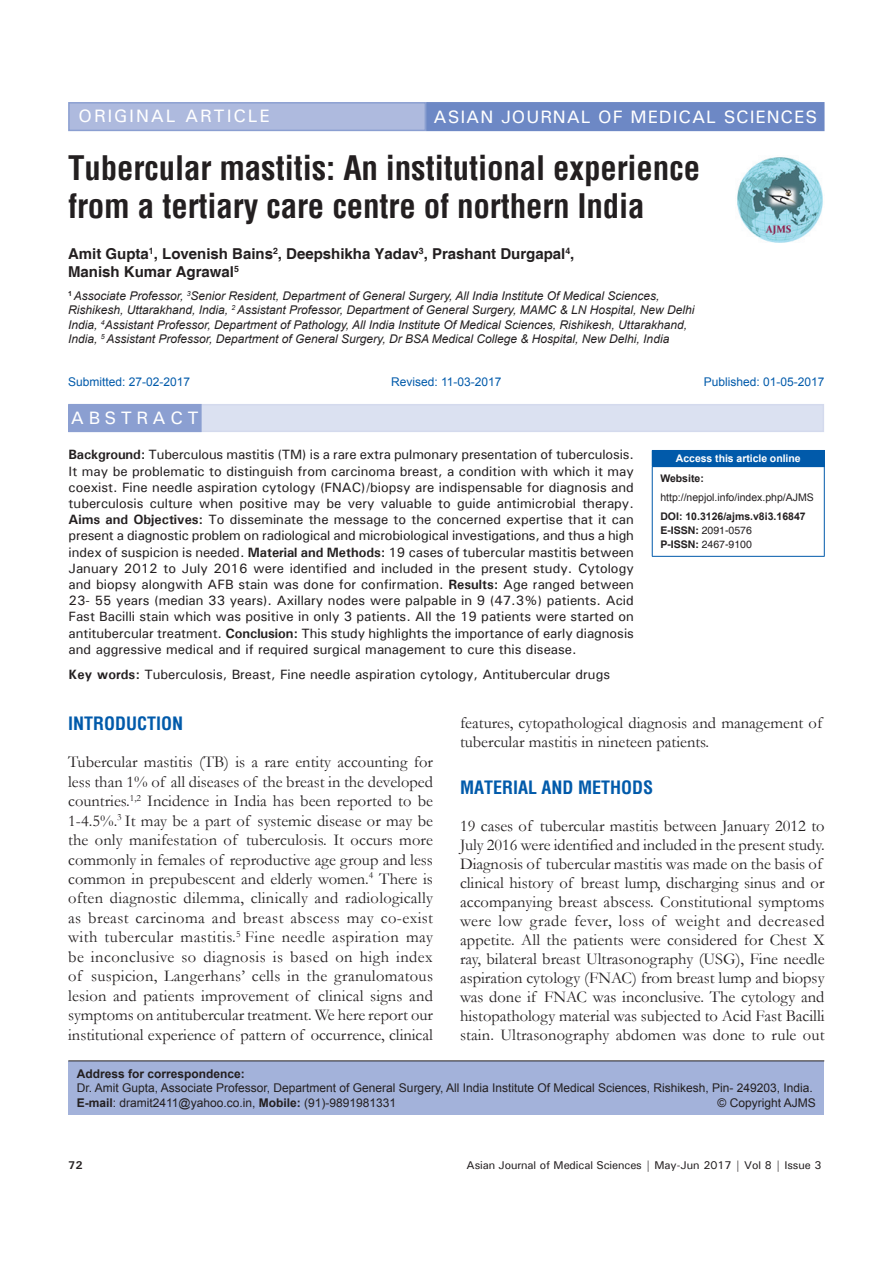
<style>
.page{position:relative;width:893px;height:1263px;background:#fff}
.page>*{position:absolute;margin:0;border:0;box-sizing:border-box;transform-origin:0 0}
.AT{font:700 condensed 33px/37.5px "Helvetica";letter-spacing:-.005em;color:#231f20}
.t1{font:700 condensed 18px "Helvetica";color:#015aaa}
.AH{font:500 18px "Univers";letter-spacing:.05em;color:#fff}
.AH-2{font:500 18px "Univers";letter-spacing:.1em;color:#fff}
.ABSH{font:500 18px "Univers";letter-spacing:.25em;color:#fff}
.TX{font:16.5px/19.5px "Garamond";color:#231f20}
.AU{font:700 15px/18px "Helvetica";color:#231f20}
.ABS{font:500 13.5px/16.2px "Univers";color:#231f20;text-align:justify}
.KWD{font:500 13.5px "Univers";color:#231f20}
.AFF{font:italic 12px/14.4px "Arial";color:#231f20}
.ADD{font:12px/14.4px "Arial";color:#231f20}
.HIS_1{font:12px "Arial";color:#015aaa}
.t2{font:500 11.25px "Univers";letter-spacing:-.01em;color:#231f20}
.t3{font:700 11.25px "Univers";color:#231f20}
.t4{font:700 10.5px/14.2px "Arial";color:#231f20}
.t5{font:10.5px/18.8px "Arial";color:#231f20}
.t6{font:700 10.5px "Arial";letter-spacing:-.005em;color:#fff}
.s1{font-weight:700}
.s2{font-family:"Helvetica"}
.s3{font-family:"Helvetica";font-weight:400}
</style>
<div class="page">
<div style="left:69px;top:404px;width:755px;height:28px;background:#dbe1f1"></div>
<div style="left:69px;top:405px;width:132px;height:26px;background:#8b9fd1"></div>
<div style="left:68px;top:404px;width:134px;height:28px;border:2px solid #8b9fd1"></div>
<div style="left:69px;top:103px;width:356px;height:27px;background:#aebade"></div>
<div style="left:68px;top:102px;width:358px;height:29px;border:2px solid #8b9fd1"></div>
<div style="left:427px;top:103px;width:397px;height:27px;background:#6d88c5"></div>
<div style="left:426px;top:102px;width:398px;height:29px;border:2px solid #6d88c5"></div>
<div style="left:652px;top:450px;width:172px;height:17px;background:#015aaa"></div>
<hr style="left:652px;top:450px;width:173px;height:1px;background:#015aaa">
<svg style="left:824px;top:451px;width:1px;height:15px"></svg>
<hr style="left:652px;top:467px;width:1px;height:89px;background:#015aaa">
<hr style="left:652px;top:466px;width:173px;height:1px;background:#015aaa">
<hr style="left:824px;top:467px;width:1px;height:89px;background:#015aaa">
<hr style="left:652px;top:556px;width:173px;height:1px;background:#015aaa">
<img style="left:737px;top:157px;width:86px;height:86px">
<div style="left:68px;top:1061px;width:756px;height:53px;background:#a3b2da"></div>
<hr style="left:68px;top:1060px;width:756px;height:1px;background:#231f20">
<p class="AH-2" style="left:79px;top:105px;width:192px">ORIGINAL ARTICLE</p>
<p class="AH" style="left:434px;top:105px;width:385px">ASIAN JOURNAL OF MEDICAL SCIENCES</p>
<p class="AT" style="left:68px;top:149px;width:634px">Tubercular mastitis: An institutional experience from a tertiary care centre of northern India</p>
<p class="AU" style="left:68px;top:246px;width:508px">Amit Gupta<sup>1</sup>, Lovenish Bains<sup>2</sup>, Deepshikha Yadav<sup>3</sup>, Prashant Durgapal<sup>4</sup>,<br>Manish Kumar Agrawal<sup>5</sup></p>
<p class="AFF" style="left:68px;top:289px;width:628px"><sup>1</sup> Associate Professor, <sup>3</sup>Senior Resident, Department of General Surgery, All India Institute Of Medical Sciences,<br>Rishikesh, Uttarakhand, India, <sup>2</sup> Assistant Professor, Department of General Surgery, MAMC &amp; LN Hospital, New Delhi</p>
<p class="AFF" style="left:68px;top:318px;width:620px">India, <sup>4</sup>Assistant Professor, Department of Pathology, All India Institute Of Medical Sciences, Rishikesh, Uttarakhand,<br>India, <sup>5</sup> Assistant Professor, Department of General Surgery, Dr BSA Medical College &amp; Hospital, New Delhi, India</p>
<p class="HIS_1" style="left:68px;top:373px;width:124px">Submitted: 27-02-2017</p>
<p class="HIS_1" style="left:391px;top:373px;width:112px">Revised: 11-03-2017</p>
<p class="HIS_1" style="left:704px;top:373px;width:122px">Published: 01-05-2017</p>
<p class="ABSH" style="left:71px;top:406px;width:129px">ABSTRACT</p>
<p class="ABS" style="left:69px;top:446px;width:567px"><span class="s1">Background:</span> Tuberculous mastitis (TM) is a rare extra pulmonary presentation of tuberculosis.<br>It may be problematic to distinguish from carcinoma breast, a condition with which it may coexist. Fine needle aspiration cytology (FNAC)/biopsy are indispensable for diagnosis and tuberculosis culture when positive may be very valuable to guide antimicrobial therapy.<br><span class="s1">Aims and Objectives:</span> To disseminate the message to the concerned expertise that it can present a diagnostic problem on radiological and microbiological investigations, and thus a high index of suspicion is needed. <span class="s1">Material and Methods:</span> 19 cases of tubercular mastitis between January 2012 to July 2016 were identified and included in the present study. Cytology and biopsy alongwith AFB stain was done for confirmation. <span class="s1">Results:</span> Age ranged between 23- 55 years (median 33 years). Axillary nodes were palpable in 9 (47.3%) patients. Acid Fast Bacilli stain which was positive in only 3 patients. All the 19 patients were started on antitubercular treatment. <span class="s1">Conclusion:</span> This study highlights the importance of early diagnosis and aggressive medical and if required surgical management to cure this disease.</p>
<p class="KWD" style="left:69px;top:665px;width:543px"><span class="s1">Key words:</span> Tuberculosis, Breast, Fine needle aspiration cytology, Antitubercular drugs</p>
<p class="t6" style="left:676px;top:451px;width:126px">Access this article online</p>
<p class="t5" style="left:660px;top:469px;width:155px"><span class="s1">Website: </span>http://nepjol.info/index.php/AJMS</p>
<p class="t4" style="left:660px;top:509px;width:147px">DOI: 10.3126/ajms.v8i3.16847<br><span class="s2">E-ISSN:</span> <span class="s3">2091-0576<br></span><span class="s2">P-ISSN:</span> <span class="s3">2467-9100</span></p>
<h1 class="t1" style="left:68px;top:712px;width:117px">INTRODUCTION</h1>
<p class="TX" style="left:68px;top:752px;width:366px;text-align:justify">Tubercular mastitis (TB) is a rare entity accounting for less than 1% of all diseases of the breast in the developed countries.<sup>1,2</sup> Incidence in India has been reported to be 1-4.5%.<sup>3</sup> It may be a part of systemic disease or may be the only manifestation of tuberculosis. It occurs more commonly in females of reproductive age group and less common in prepubescent and elderly women.<sup>4</sup> There is often diagnostic dilemma, clinically and radiologically as breast carcinoma and breast abscess may co-exist with tubercular mastitis.<sup>5</sup> Fine needle aspiration may be inconclusive so diagnosis is based on high index of suspicion, Langerhans’ cells in the granulomatous lesion and patients improvement of clinical signs and symptoms on antitubercular treatment. We here report our institutional experience of pattern of occurrence, clinical</p>
<p class="TX" style="left:460px;top:712px;width:364px;line-height:19px">features, cytopathological diagnosis and management of tubercular mastitis in nineteen patients.</p>
<h1 class="t1" style="left:460px;top:776px;width:195px">MATERIAL AND METHODS</h1>
<p class="TX" style="left:460px;top:815px;width:366px;line-height:19px">19 cases of tubercular mastitis between January 2012 to July 2016 were identified and included in the present study.<br>Diagnosis of tubercular mastitis was made on the basis of clinical history of breast lump, discharging sinus and or accompanying breast abscess. Constitutional symptoms were low grade fever, loss of weight and decreased appetite. All the patients were considered for Chest X ray, bilateral breast Ultrasonography (USG), Fine needle aspiration cytology (FNAC) from breast lump and biopsy was done if FNAC was inconclusive. The cytology and histopathology material was subjected to Acid Fast Bacilli stain. Ultrasonography abdomen was done to rule out</p>
<p class="ADD" style="left:77px;top:1066px;width:738px"><span class="s1">Address for correspondence:<br></span>Dr. Amit Gupta, Associate Professor, Department of General Surgery, All India Institute Of Medical Sciences, Rishikesh, Pin- 249203, India.<br><span class="s1">E-mail</span>: dramit2411@yahoo.co.in, <span class="s1">Mobile:</span> (91)-9891981331</p>
<p class="ADD" style="left:717px;top:1095px;width:100px">© Copyright AJMS</p>
<p class="t3" style="left:68px;top:1157px;width:16px">72</p>
<p class="t2" style="left:466px;top:1157px;width:356px">Asian Journal of Medical Sciences | May-Jun 2017 | Vol 8 | Issue 3</p>
</div>
